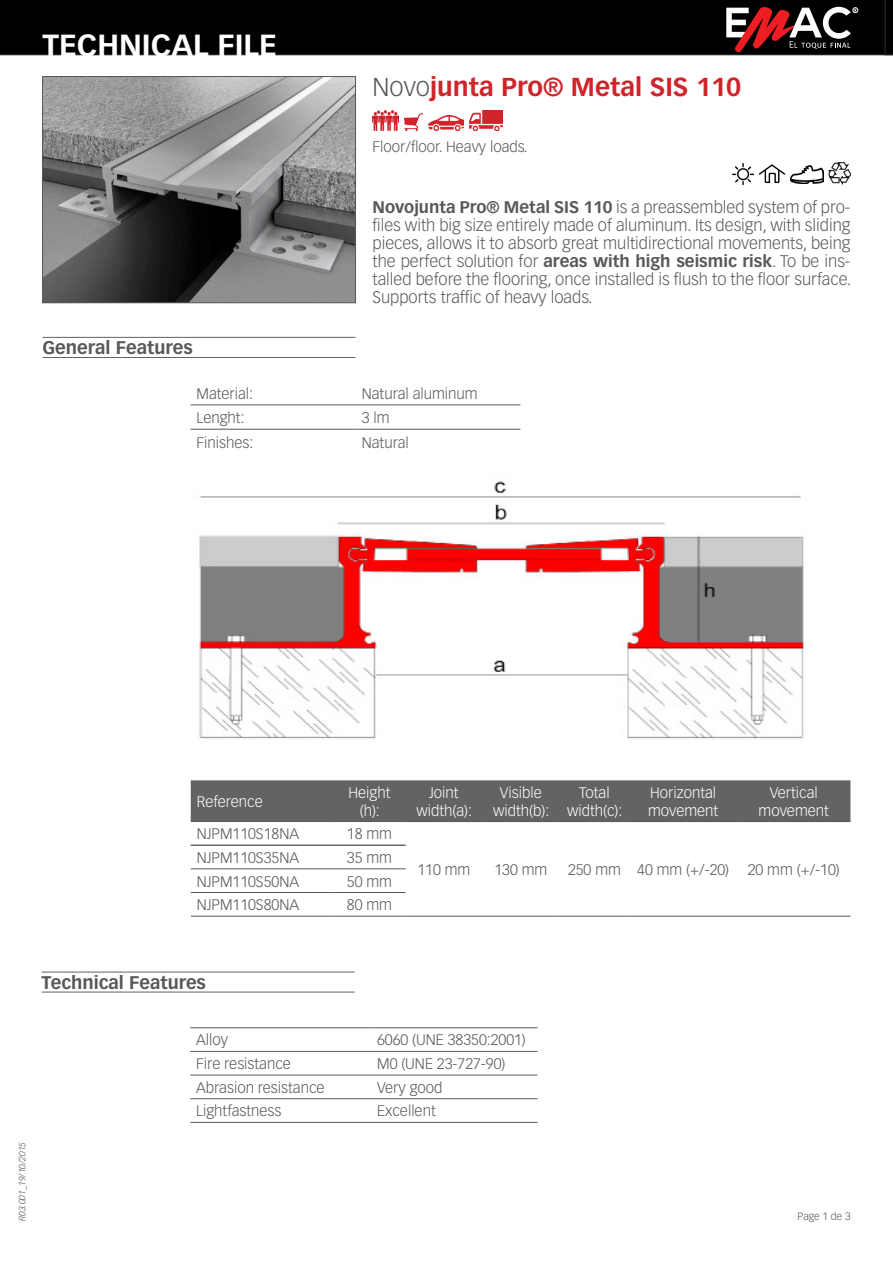
<style>
.page{position:relative;width:893px;height:1263px;background:#fff}
.page>*{position:absolute;margin:0;border:0;box-sizing:border-box;transform-origin:0 0}
.t1{font:700 30px "Vectora LT Std";color:#fff}
.t2{font:700 25.5px "Vectora LT Std";color:#d1232a}
.t3{font:700 18px "Vectora LT Std";color:#57585a}
.t4{font:300 16.5px/18px "Vectora LT Std";color:#57585a;text-align:justify}
.t5{font:300 15px "Vectora LT Std";color:#57585a}
.t6{font:300 15px/18px "Vectora LT Std";color:#fff;text-align:center}
.t7{font:300 10.5px "Vectora LT Std";color:#57585a}
.t8{font:italic 300 9px "Vectora LT Std";color:#57585a}
.s1{font-weight:300;color:#57585a}
.s2{font-weight:700}
</style>
<div class="page">
<div style="left:0;top:0;width:884px;height:55px;background:#000"></div>
<svg style="left:884px;top:0;width:9px;height:55px"></svg>
<svg style="left:726px;top:7px;width:132px;height:45px"></svg>
<svg style="left:759px;top:164px;width:27px;height:19px"></svg>
<hr style="left:43px;top:337px;width:313px;height:1px;background:#636366">
<hr style="left:43px;top:357px;width:313px;height:1px;background:#636366">
<img style="left:829px;top:162px;width:21px;height:23px">
<img style="left:790px;top:166px;width:33px;height:17px">
<img style="left:733px;top:163px;width:21px;height:21px">
<img style="left:44px;top:78px;width:310px;height:223px">
<div style="left:42px;top:76px;width:314px;height:227px;border:1px solid #57585a"></div>
<img style="left:199px;top:481px;width:605px;height:258px">
<hr style="left:190px;top:404px;width:166px;height:1px;background:#57585a">
<hr style="left:356px;top:404px;width:164px;height:1px;background:#57585a">
<hr style="left:190px;top:429px;width:166px;height:1px;background:#57585a">
<hr style="left:356px;top:429px;width:164px;height:1px;background:#57585a">
<div style="left:191px;top:780px;width:659px;height:41px;background:#636366"></div>
<hr style="left:191px;top:868px;width:142px;height:1px;background:#57585a">
<hr style="left:333px;top:868px;width:73px;height:1px;background:#57585a">
<hr style="left:191px;top:892px;width:142px;height:1px;background:#57585a">
<hr style="left:333px;top:892px;width:73px;height:1px;background:#57585a">
<hr style="left:406px;top:821px;width:76px;height:1px;background:#57585a">
<hr style="left:482px;top:821px;width:78px;height:1px;background:#57585a">
<hr style="left:560px;top:821px;width:69px;height:1px;background:#57585a">
<hr style="left:406px;top:916px;width:76px;height:1px;background:#57585a">
<hr style="left:482px;top:916px;width:78px;height:1px;background:#57585a">
<hr style="left:560px;top:916px;width:69px;height:1px;background:#57585a">
<hr style="left:629px;top:821px;width:108px;height:1px;background:#57585a">
<hr style="left:737px;top:821px;width:113px;height:1px;background:#57585a">
<hr style="left:191px;top:916px;width:142px;height:1px;background:#57585a">
<hr style="left:333px;top:916px;width:73px;height:1px;background:#57585a">
<hr style="left:629px;top:916px;width:108px;height:1px;background:#57585a">
<hr style="left:737px;top:916px;width:113px;height:1px;background:#57585a">
<hr style="left:191px;top:821px;width:142px;height:1px;background:#57585a">
<hr style="left:333px;top:821px;width:73px;height:1px;background:#57585a">
<hr style="left:191px;top:845px;width:142px;height:1px;background:#231f20">
<hr style="left:333px;top:845px;width:73px;height:1px;background:#231f20">
<hr style="left:42px;top:972px;width:313px;height:1px;background:#636366">
<hr style="left:42px;top:992px;width:313px;height:1px;background:#636366">
<hr style="left:190px;top:1027px;width:181px;height:1px;background:#57585a">
<hr style="left:371px;top:1027px;width:166px;height:1px;background:#57585a">
<hr style="left:190px;top:1051px;width:181px;height:1px;background:#57585a">
<hr style="left:371px;top:1051px;width:166px;height:1px;background:#57585a">
<hr style="left:190px;top:1075px;width:181px;height:1px;background:#57585a">
<hr style="left:371px;top:1075px;width:166px;height:1px;background:#57585a">
<hr style="left:190px;top:1098px;width:181px;height:1px;background:#57585a">
<hr style="left:371px;top:1098px;width:166px;height:1px;background:#57585a">
<hr style="left:190px;top:1122px;width:181px;height:1px;background:#57585a">
<hr style="left:371px;top:1122px;width:166px;height:1px;background:#57585a">
<img style="left:405px;top:114px;width:17px;height:16px">
<img style="left:428px;top:116px;width:36px;height:14px">
<img style="left:372px;top:111px;width:27px;height:20px">
<img style="left:470px;top:111px;width:33px;height:19px">
<h1 class="t1" style="left:43px;top:28px;width:164px">FICHA TÉC-</h1>
<h1 class="t1" style="left:43px;top:27px;width:236px">TECHNICAL FILE</h1>
<p class="t3" style="left:43px;top:336px;width:152px">General Features</p>
<p class="t2" style="left:372px;top:71px;width:370px"><span class="s1">Novo</span>junta Pro® Metal SIS 110</p>
<p class="t5" style="left:372px;top:138px;width:157px">Floor/floor. Heavy loads.</p>
<p class="t4" style="left:372px;top:198px;width:480px"><span class="s2">Novojunta Pro® Metal SIS 110</span> is a preassembled system of pro&shy;files with big size entirely made of aluminum. Its design, with sliding pieces, allows it to absorb great multidirectional movements, being the perfect solution for <span class="s2">areas with high seismic risk</span>. To be ins&shy;talled before the flooring, once installed is flush to the floor surface.<br>Supports traffic of heavy loads.</p>
<p class="t5" style="left:196px;top:385px;width:58px">Material:</p>
<p class="t5" style="left:362px;top:385px;width:117px">Natural aluminum</p>
<p class="t5" style="left:196px;top:409px;width:50px">Lenght:</p>
<p class="t5" style="left:362px;top:409px;width:29px">3 lm</p>
<p class="t5" style="left:196px;top:434px;width:58px">Finishes:</p>
<p class="t5" style="left:362px;top:434px;width:48px">Natural</p>
<p class="t6" style="left:197px;top:792px;width:68px">Reference</p>
<p class="t6" style="left:349px;top:783px;width:43px">Height (h):</p>
<p class="t6" style="left:416px;top:783px;width:57px">Joint width(a):</p>
<p class="t6" style="left:493px;top:783px;width:58px">Visible width(b):</p>
<p class="t6" style="left:567px;top:783px;width:57px">Total width(c):</p>
<p class="t6" style="left:650px;top:783px;width:68px">Horizontal</p>
<p class="t6" style="left:648px;top:801px;width:72px">movement</p>
<p class="t5" style="left:197px;top:825px;width:104px">NJPM110S18NA</p>
<p class="t5" style="left:347px;top:825px;width:47px">18 mm</p>
<p class="t6" style="left:770px;top:783px;width:50px">Vertical</p>
<p class="t6" style="left:759px;top:801px;width:72px">movement</p>
<p class="t5" style="left:197px;top:849px;width:104px">NJPM110S35NA</p>
<p class="t5" style="left:347px;top:849px;width:47px">35 mm</p>
<p class="t5" style="left:197px;top:872px;width:104px">NJPM110S50NA</p>
<p class="t5" style="left:347px;top:872px;width:47px">50 mm</p>
<p class="t5" style="left:197px;top:896px;width:104px">NJPM110S80NA</p>
<p class="t5" style="left:347px;top:896px;width:47px">80 mm</p>
<p class="t5" style="left:417px;top:861px;width:54px">110 mm</p>
<p class="t5" style="left:494px;top:861px;width:54px">130 mm</p>
<p class="t5" style="left:568px;top:861px;width:54px">250 mm</p>
<p class="t5" style="left:637px;top:861px;width:93px">40 mm (+/-20)</p>
<p class="t5" style="left:748px;top:861px;width:93px">20 mm (+/-10)</p>
<p class="t3" style="left:42px;top:971px;width:166px">Technical Features</p>
<p class="t8" style="left:17px;top:1221px;width:81px;rotate:-90deg">R03.001_19/10/2015</p>
<p class="t5" style="left:196px;top:1031px;width:33px">Alloy</p>
<p class="t5" style="left:377px;top:1031px;width:150px">6060 (UNE 38350:2001)</p>
<p class="t5" style="left:196px;top:1055px;width:96px">Fire resistance</p>
<p class="t5" style="left:377px;top:1055px;width:130px">M0 (UNE 23-727-90)</p>
<p class="t5" style="left:196px;top:1079px;width:130px">Abrasion resistance</p>
<p class="t5" style="left:377px;top:1079px;width:67px">Very good</p>
<p class="t5" style="left:196px;top:1102px;width:87px">Lightfastness</p>
<p class="t5" style="left:377px;top:1102px;width:60px">Excellent</p>
<p class="t7" style="left:798px;top:1211px;width:54px">Page 1 de 3</p>
</div>
